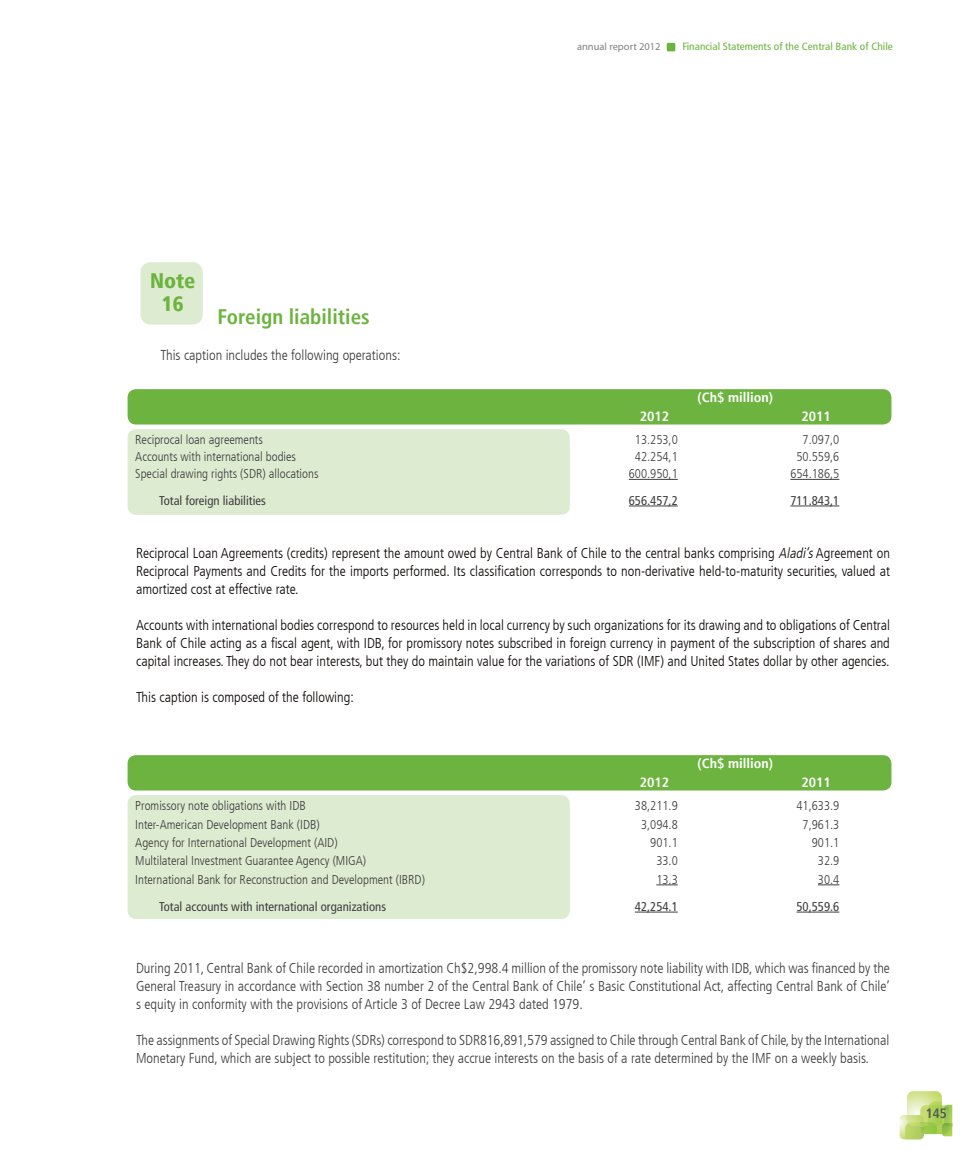
<style>
.page{position:relative;width:978px;height:1170px;background:#fff}
.page>*{position:absolute;margin:0;border:0;box-sizing:border-box;transform-origin:0 0}
.t1{font:700 condensed 21px "Frutiger LT";color:#6cb43f}
.t2{font:900 condensed 21px/22.5px "Frutiger LT";color:#6cb43f;text-align:center}
.t3{font:300 condensed 14.25px/18px "Frutiger LT";color:#0c0806;text-align:justify}
.t4{font:300 condensed 14.25px/18px "Frutiger LT";color:#3e3e3f;text-align:justify}
.t5{font:700 condensed 13.5px "Frutiger LT";color:#fff;scale:1.05 1}
.t6{font:700 condensed 13.5px "Frutiger LT";color:#57585a}
.t7{font:300 condensed 12.75px "Frutiger LT";color:#3e3e3f}
.t8{font:condensed 12.75px "Frutiger LT";color:#3e3e3f}
.t9{font:condensed 10.5px "Frutiger LT";color:#6cb43f;scale:1.08 1}
.t10{font:10.5px "Myriad Pro";color:#808285}
.s1{font-style:italic}
</style>
<div class="page">
<svg style="left:900px;top:1091px;width:52px;height:48px"></svg>
<div style="left:667px;top:43px;width:8px;height:8px;background:#6cb43f;border-radius:2px"></div>
<div style="left:140px;top:262px;width:63px;height:62px;background:#ddebd1;border-radius:10px"></div>
<div style="left:128px;top:389px;width:763px;height:35px;background:#6cb43f;border-radius:9px"></div>
<div style="left:128px;top:429px;width:442px;height:85px;background:#ddebd1;border-radius:9px"></div>
<hr style="left:629px;top:479px;width:49px;height:1px;background:#3e3e3f">
<hr style="left:790px;top:479px;width:49px;height:1px;background:#3e3e3f">
<hr style="left:629px;top:505px;width:49px;height:1px;background:#3e3e3f">
<hr style="left:790px;top:505px;width:49px;height:1px;background:#3e3e3f">
<div style="left:128px;top:755px;width:763px;height:35px;background:#6cb43f;border-radius:9px"></div>
<div style="left:128px;top:795px;width:442px;height:123px;background:#ddebd1;border-radius:9px"></div>
<svg style="left:656px;top:884px;width:22px;height:1px"></svg>
<svg style="left:818px;top:884px;width:21px;height:1px"></svg>
<hr style="left:635px;top:911px;width:43px;height:1px;background:#3e3e3f">
<hr style="left:796px;top:911px;width:43px;height:1px;background:#3e3e3f">
<p class="t10" style="left:577px;top:40px;width:85px">annual report 2012</p>
<p class="t9" style="left:682px;top:41px;width:196px">Financial Statements of the Central Bank of Chile</p>
<h1 class="t2" style="left:150px;top:269px;width:47px">Note<br>16</h1>
<h1 class="t1" style="left:218px;top:304px;width:154px">Foreign liabilities</h1>
<p class="t4" style="left:161px;top:346px;width:241px">This caption includes the following operations:</p>
<p class="t5" style="left:698px;top:389px;width:73px">(Ch$ million)</p>
<p class="t5" style="left:640px;top:409px;width:30px">2012</p>
<p class="t5" style="left:801px;top:409px;width:30px">2011</p>
<p class="t7" style="left:135px;top:432px;width:129px">Reciprocal loan agreements</p>
<p class="t7" style="left:635px;top:432px;width:44px">13.253,0</p>
<p class="t7" style="left:803px;top:432px;width:38px">7.097,0</p>
<p class="t7" style="left:135px;top:449px;width:162px">Accounts with international bodies</p>
<p class="t7" style="left:635px;top:449px;width:44px">42.254,1</p>
<p class="t7" style="left:797px;top:449px;width:44px">50.559,6</p>
<p class="t7" style="left:135px;top:466px;width:185px">Special drawing rights (SDR) allocations</p>
<p class="t7" style="left:629px;top:466px;width:50px">600.950,1</p>
<p class="t7" style="left:790px;top:466px;width:50px">654.186,5</p>
<p class="t8" style="left:159px;top:493px;width:108px">Total foreign liabilities</p>
<p class="t8" style="left:629px;top:493px;width:50px">656.457,2</p>
<p class="t8" style="left:790px;top:493px;width:50px">711.843,1</p>
<p class="t3" style="left:136px;top:544px;width:755px">Reciprocal Loan Agreements (credits) represent the amount owed by Central Bank of Chile to the central banks comprising <span class="s1">Aladi’s</span>Agreement on Reciprocal Payments and Credits for the imports performed. Its classification corresponds to non-derivative held-to-maturity securities, valued at amortized cost at effective rate.</p>
<p class="t3" style="left:136px;top:616px;width:755px">Accounts with international bodies correspond to resources held in local currency by such organizations for its drawing and to obligations of Central Bank of Chile acting as a fiscal agent, with IDB, for promissory notes subscribed in foreign currency in payment of the subscription of shares and capital increases. They do not bear interests, but they do maintain value for the variations of SDR (IMF) and United States dollar by other agencies.</p>
<p class="t3" style="left:136px;top:688px;width:219px">This caption is composed of the following:</p>
<p class="t5" style="left:698px;top:755px;width:73px">(Ch$ million)</p>
<p class="t5" style="left:640px;top:774px;width:30px">2012</p>
<p class="t5" style="left:801px;top:774px;width:30px">2011</p>
<p class="t7" style="left:135px;top:798px;width:172px">Promissory note obligations with IDB</p>
<p class="t7" style="left:635px;top:798px;width:44px">38,211.9</p>
<p class="t7" style="left:797px;top:798px;width:44px">41,633.9</p>
<p class="t7" style="left:135px;top:817px;width:186px">Inter-American Development Bank (IDB)</p>
<p class="t7" style="left:641px;top:817px;width:38px">3,094.8</p>
<p class="t7" style="left:803px;top:817px;width:38px">7,961.3</p>
<p class="t7" style="left:135px;top:835px;width:204px">Agency for International Development (AID)</p>
<p class="t7" style="left:650px;top:835px;width:29px">901.1</p>
<p class="t7" style="left:812px;top:835px;width:29px">901.1</p>
<p class="t7" style="left:135px;top:853px;width:232px">Multilateral Investment Guarantee Agency (MIGA)</p>
<p class="t7" style="left:656px;top:853px;width:23px">33.0</p>
<p class="t7" style="left:818px;top:853px;width:23px">32.9</p>
<p class="t7" style="left:135px;top:871px;width:291px">International Bank for Reconstruction and Development (IBRD)</p>
<p class="t7" style="left:656px;top:871px;width:23px">13.3</p>
<p class="t7" style="left:818px;top:871px;width:23px">30.4</p>
<p class="t8" style="left:159px;top:898px;width:229px">Total accounts with international organizations</p>
<p class="t8" style="left:635px;top:898px;width:44px">42,254.1</p>
<p class="t8" style="left:796px;top:898px;width:44px">50,559.6</p>
<p class="t4" style="left:136px;top:958px;width:755px">During 2011, Central Bank of Chile recorded in amortization Ch$2,998.4 million of the promissory note liability with IDB, which was financed by the General Treasury in accordance with Section 38 number 2 of the Central Bank of Chile’ s Basic Constitutional Act, affecting Central Bank of Chile’ s equity in conformity with the provisions of Article 3 of Decree Law 2943 dated 1979.</p>
<p class="t4" style="left:136px;top:1030px;width:755px">The assignments of Special Drawing Rights (SDRs) correspond to SDR816,891,579 assigned to Chile through Central Bank of Chile, by the International<br>Monetary Fund, which are subject to possible restitution; they accrue interests on the basis of a rate determined by the IMF on a weekly basis.</p>
<p class="t6" style="left:926px;top:1104px;width:23px">145</p>
</div>
